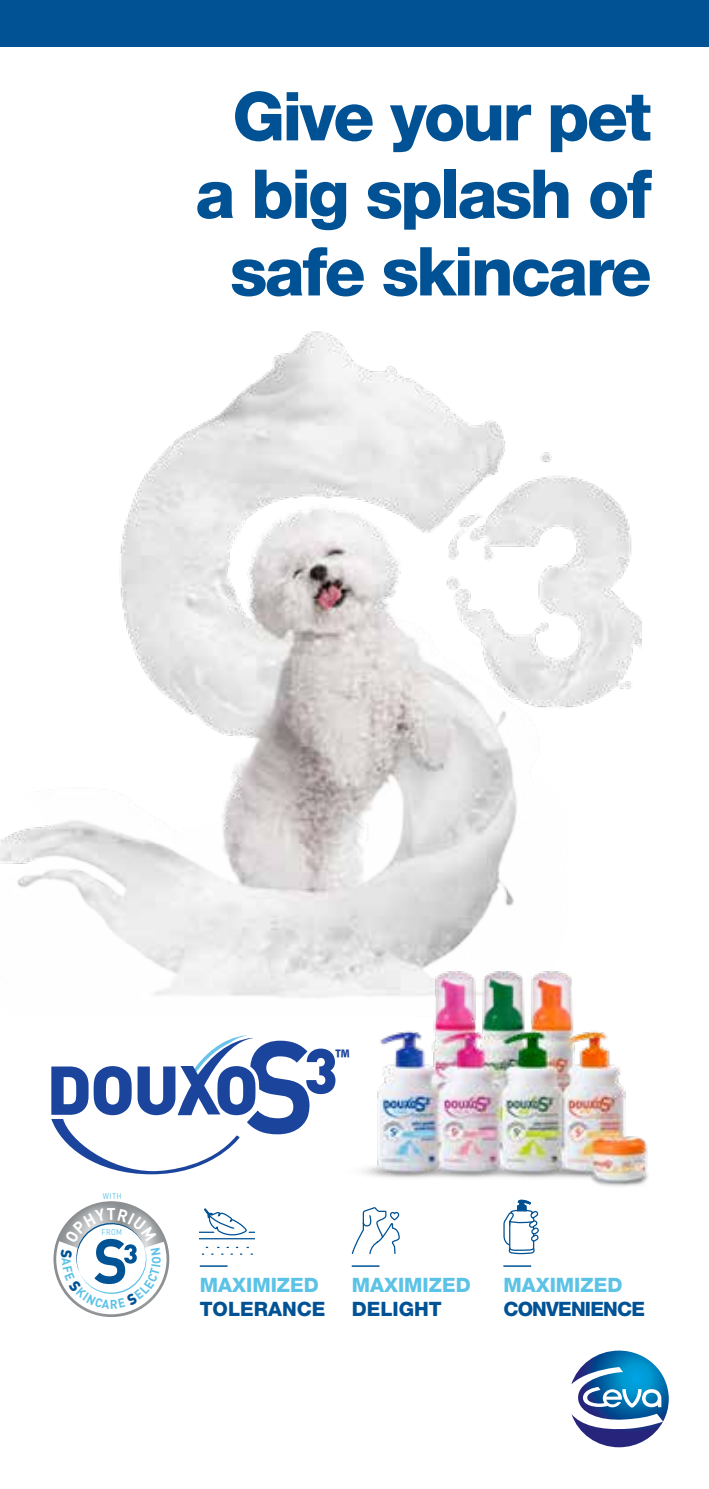
<style>
.page{position:relative;width:709px;height:1489px;background:#fff}
.page>*{position:absolute;margin:0;border:0;box-sizing:border-box;transform-origin:0 0}
.t1{font:800 67.5px/77.5px "Helvetica Neue LT Std";letter-spacing:-.04em;color:#005295;text-align:center}
.t2{font:600 condensed 29px "Myriad Pro";color:#1b449c}
.t3{font:800 19.75px "Helvetica Neue LT Std";color:#5cc3e6}
.t4{font:800 19.75px "Helvetica Neue LT Std";color:#005295}
.t5{font:800 19.75px "Helvetica Neue LT Std";letter-spacing:-.04em;color:#005295}
.t6{font:8.25px "DIN";letter-spacing:.05em;color:#5cc2e6;scale:.88 1}
</style>
<div class="page">
<img style="left:0;top:331px;width:642px;height:667px">
<svg style="left:571px;top:1350px;width:98px;height:98px"></svg>
<div style="left:0;top:0;width:709px;height:46px;background:#005295"></div>
<svg style="left:200px;top:1208px;width:54px;height:47px"></svg>
<svg style="left:200px;top:1265px;width:27px;height:1px"></svg>
<svg style="left:351px;top:1207px;width:49px;height:47px"></svg>
<svg style="left:352px;top:1265px;width:27px;height:1px"></svg>
<svg style="left:503px;top:1204px;width:36px;height:50px"></svg>
<svg style="left:503px;top:1265px;width:28px;height:1px"></svg>
<svg style="left:51px;top:1035px;width:284px;height:139px"></svg>
<svg style="left:53px;top:1201px;width:116px;height:115px"></svg>
<img style="left:339px;top:941px;width:310px;height:263px">
<svg style="left:56px;top:1207px;width:110px;height:107px"></svg>
<p class="t1" style="left:195px;top:77px;width:458px">Give your pet a big splash of safe skincare</p>
<p class="t6" style="left:103px;top:1190px;width:23px">WITH</p>
<p class="t6" style="left:101px;top:1226px;width:25px">FROM</p>
<p class="t2" style="left:335px;top:1043px;width:16px">™</p>
<p class="t3" style="left:200px;top:1273px;width:120px">MAXIMIZED</p>
<p class="t4" style="left:200px;top:1296px;width:127px">TOLERANCE</p>
<p class="t3" style="left:352px;top:1273px;width:120px">MAXIMIZED</p>
<p class="t4" style="left:352px;top:1296px;width:91px">DELIGHT</p>
<p class="t3" style="left:503px;top:1273px;width:120px">MAXIMIZED</p>
<p class="t5" style="left:503px;top:1296px;width:143px">CONVENIENCE</p>
</div>
